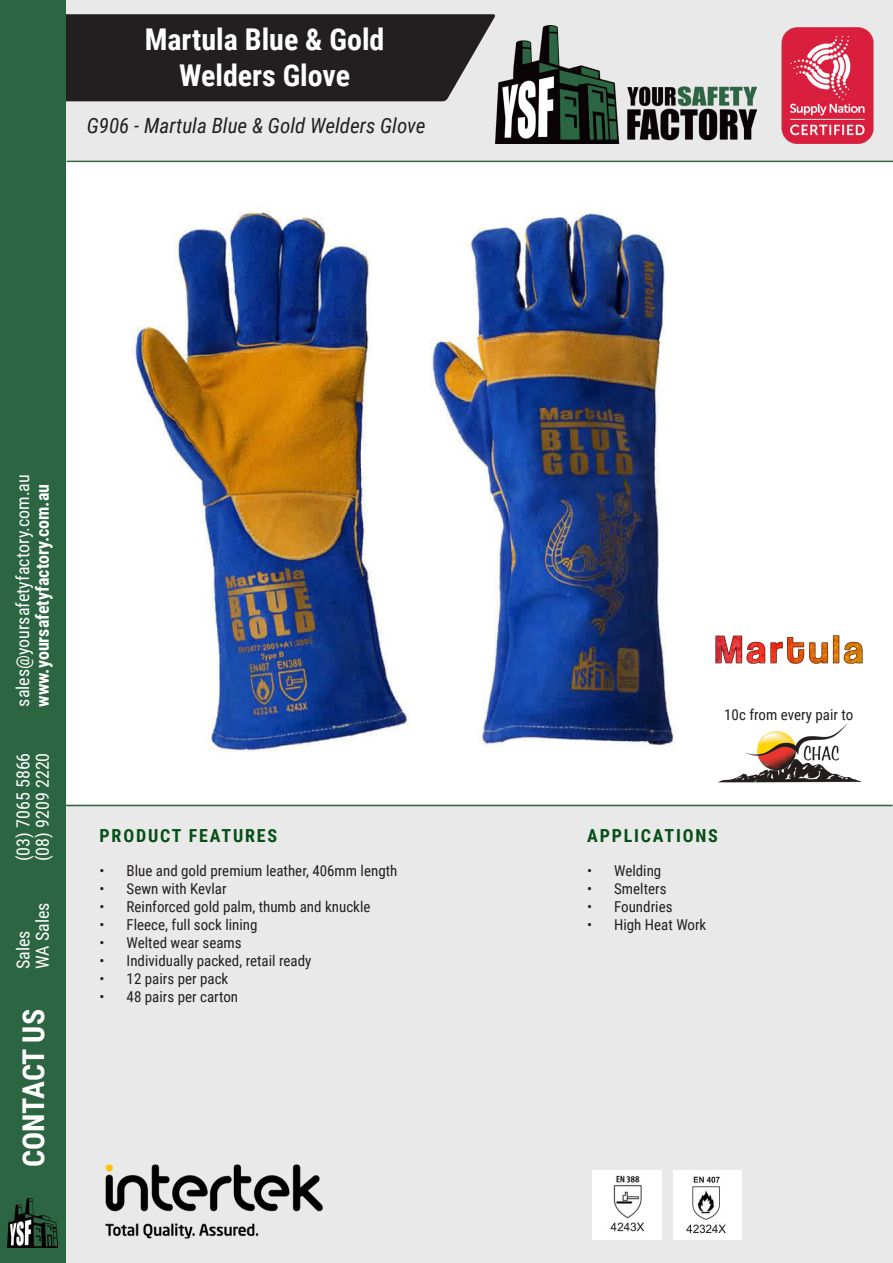
<style>
.page{position:relative;width:893px;height:1263px;background:#fff}
.page>*{position:absolute;margin:0;border:0;box-sizing:border-box;transform-origin:0 0}
.t1{font:700 30px "Roboto Condensed";color:#fff}
.t2{font:italic 21px "Roboto Condensed";color:#231f20}
.t3{font:18px "Roboto Condensed";color:#fff}
.t4{font:700 18px "Roboto Condensed";color:#fff}
.t5{font:700 18px "Roboto Condensed";letter-spacing:.1em;color:#064f16}
.t6{font:15px "Roboto Condensed";color:#231f20}
</style>
<div class="page">
<div style="left:67px;top:805px;width:825px;height:457px;background:#e9e9e9"></div>
<div style="left:66px;top:1px;width:827px;height:159px;background:#e9e9e9"></div>
<hr style="left:67px;top:161px;width:826px;height:1px;background:#2b6441">
<div style="left:65px;top:14px;width:430px;height:87px;background:#231f20"></div>
<img style="left:496px;top:26px;width:261px;height:117px">
<img style="left:781px;top:28px;width:93px;height:115px">
<hr style="left:66px;top:805px;width:826px;height:1px;background:#2b6441">
<img style="left:132px;top:206px;width:544px;height:546px">
<div style="left:0;top:0;width:65px;height:1263px;background:#2c6542"></div>
<img style="left:7px;top:1199px;width:51px;height:48px">
<img style="left:718px;top:723px;width:143px;height:60px">
<img style="left:715px;top:635px;width:148px;height:29px">
<img style="left:593px;top:1170px;width:68px;height:69px">
<img style="left:673px;top:1170px;width:69px;height:69px">
<img style="left:105px;top:1164px;width:218px;height:75px">
<p class="t1" style="left:145px;top:18px;width:241px">Martula Blue &amp; Gold</p>
<p class="t1" style="left:179px;top:54px;width:173px">Welders Glove</p>
<p class="t2" style="left:87px;top:111px;width:340px">G906 - Martula Blue &amp; Gold Welders Glove</p>
<p class="t3" style="left:10px;top:707px;width:234px;rotate:-90deg">sales@yoursafetyfactory.com.au</p>
<p class="t4" style="left:30px;top:707px;width:224px;rotate:-90deg">www.yoursafetyfactory.com.au</p>
<p class="t3" style="left:10px;top:861px;width:110px;rotate:-90deg">(03) 7065 5866</p>
<p class="t3" style="left:30px;top:861px;width:110px;rotate:-90deg">(08) 9209 2220</p>
<p class="t3" style="left:30px;top:969px;width:68px;rotate:-90deg">WA Sales</p>
<p class="t3" style="left:10px;top:969px;width:40px;rotate:-90deg">Sales</p>
<p class="t1" style="left:12px;top:1167px;width:159px;rotate:-90deg">CONTACT US</p>
<p class="t5" style="left:100px;top:823px;width:179px">PRODUCT FEATURES</p>
<p class="t6" style="left:100px;top:860px;width:299px">• Blue and gold premium leather, 406mm length</p>
<p class="t6" style="left:100px;top:878px;width:129px">• Sewn with Kevlar</p>
<p class="t6" style="left:100px;top:896px;width:272px">• Reinforced gold palm, thumb and knuckle</p>
<p class="t6" style="left:100px;top:914px;width:160px">• Fleece, full sock lining</p>
<p class="t6" style="left:100px;top:932px;width:144px">• Welted wear seams</p>
<p class="t6" style="left:100px;top:950px;width:213px">• Individually packed, retail ready</p>
<p class="t6" style="left:100px;top:968px;width:130px">• 12 pairs per pack</p>
<p class="t6" style="left:100px;top:986px;width:140px">• 48 pairs per carton</p>
<p class="t6" style="left:724px;top:704px;width:131px">10c from every pair to</p>
<p class="t5" style="left:587px;top:823px;width:132px">APPLICATIONS</p>
<p class="t6" style="left:587px;top:860px;width:76px">• Welding</p>
<p class="t6" style="left:587px;top:878px;width:81px">• Smelters</p>
<p class="t6" style="left:587px;top:896px;width:87px">• Foundries</p>
<p class="t6" style="left:587px;top:914px;width:121px">• High Heat Work</p>
</div>
